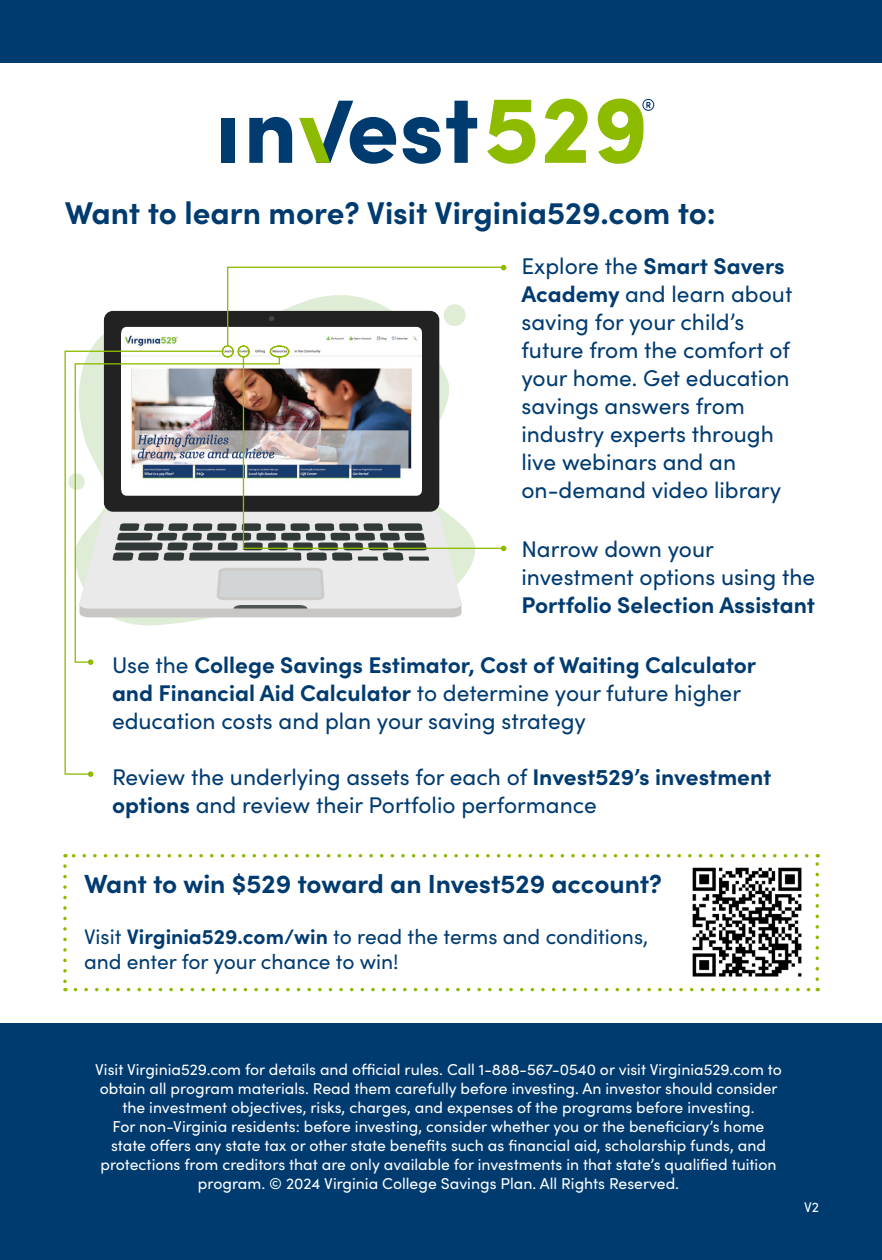
<style>
.page{position:relative;width:882px;height:1260px;background:#fff}
.page>*{position:absolute;margin:0;border:0;box-sizing:border-box;transform-origin:0 0}
.t1{font:700 31.5px "Sofia Pro";color:#003b70}
.t2{font:700 26.25px "Sofia Pro";color:#003b70}
.t3{font:22.75px/28px "Sofia Pro";color:#003b70}
.t4{font:700 22.75px "Sofia Pro";color:#003b70}
.t5{font:21px/25.2px "Sofia Pro";color:#003b70}
.t6{font:15.75px/18.9px "Sofia Pro";color:#fff;text-align:center}
.t7{font:14px "Sofia Pro";color:#fff}
.s1{font-weight:700}
.s2{font-weight:400}
</style>
<div class="page">
<div style="left:0;top:1024px;width:882px;height:236px;background:#003b70"></div>
<svg style="left:249px;top:117px;width:43px;height:46px"></svg>
<svg style="left:403px;top:101px;width:74px;height:63px"></svg>
<svg style="left:487px;top:100px;width:48px;height:64px"></svg>
<svg style="left:545px;top:99px;width:43px;height:64px"></svg>
<svg style="left:299px;top:101px;width:97px;height:63px"></svg>
<div style="left:222px;top:118px;width:13px;height:45px;background:#003b70"></div>
<svg style="left:598px;top:99px;width:56px;height:65px"></svg>
<svg style="left:281px;top:550px;width:181px;height:67px;background:#d5d5d5"></svg>
<svg style="left:104px;top:311px;width:335px;height:201px;fill:#222"></svg>
<img style="left:121px;top:334px;width:101px;height:16px">
<svg style="left:222px;top:265px;width:284px;height:91px"></svg>
<img style="left:281px;top:356px;width:224px;height:194px">
<img style="left:223px;top:356px;width:58px;height:262px">
<svg style="left:64px;top:350px;width:159px;height:425px"></svg>
<img style="left:692px;top:867px;width:110px;height:110px">
<svg style="left:63px;top:866px;width:4px;height:125px"></svg>
<svg style="left:75px;top:988px;width:743px;height:3px"></svg>
<svg style="left:816px;top:854px;width:3px;height:125px"></svg>
<svg style="left:65px;top:854px;width:742px;height:4px"></svg>
<div style="left:0;top:0;width:882px;height:63px;background:#003b70"></div>
<p class="t1" style="left:65px;top:188px;width:653px">Want to learn more? Visit Virginia529.com to:</p>
<p class="t3" style="left:522px;top:251px;width:272px">Explore the <span class="s1">Smart Savers<br>Academy</span> and learn about saving for your child’s</p>
<p class="t3" style="left:522px;top:335px;width:270px">future from the comfort of your home. Get education savings answers from industry experts through</p>
<p class="t3" style="left:522px;top:447px;width:216px">live webinars and an</p>
<p class="t3" style="left:522px;top:475px;width:261px">on-demand video library</p>
<p class="t3" style="left:522px;top:534px;width:295px">Narrow down your investment options using the<br><span class="s1">Portfolio Selection Assistant</span></p>
<p class="t4" style="left:112px;top:647px;width:646px"><span class="s2">Use the</span> College Savings Estimator, Cost of Waiting Calculator</p>
<p class="t3" style="left:112px;top:677px;width:631px"><span class="s1">and Financial Aid Calculator</span> to determine your future higher education costs and plan your saving strategy</p>
<p class="t3" style="left:112px;top:761px;width:661px">Review the underlying assets for each of <span class="s1">Invest529’s investment options</span> and review their Portfolio performance</p>
<p class="t2" style="left:84px;top:864px;width:580px">Want to win $529 toward an Invest529 account?</p>
<p class="t5" style="left:84px;top:923px;width:566px">Visit <span class="s1">Virginia529.com/win</span> to read the terms and conditions, and enter for your chance to win!</p>
<p class="t6" style="left:95px;top:1059px;width:688px">Visit Virginia529.com for details and official rules. Call 1-888-567-0540 or visit Virginia529.com to obtain all program materials. Read them carefully before investing. An investor should consider the investment objectives, risks, charges, and expenses of the programs before investing.<br>For non-Virginia residents: before investing, consider whether you or the beneficiary’s home state offers any state tax or other state benefits such as financial aid, scholarship funds, and protections from creditors that are only available for investments in that state’s qualified tuition program. © 2024 Virginia College Savings Plan. All Rights Reserved.</p>
<p class="t7" style="left:804px;top:1196px;width:16px">V2</p>
</div>
